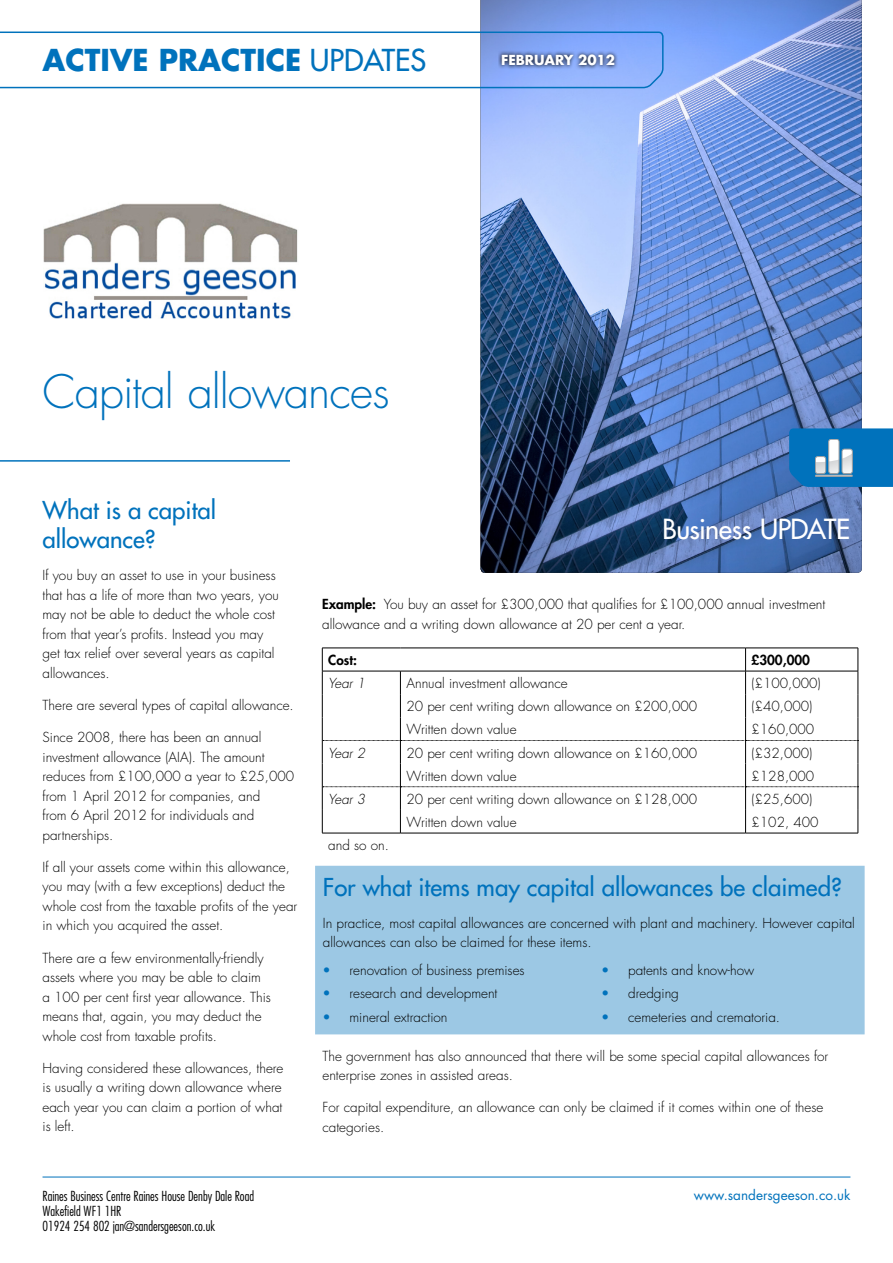
<style>
.page{position:relative;width:893px;height:1263px;background:#fff}
.page>*{position:absolute;margin:0;border:0;box-sizing:border-box;transform-origin:0 0}
.t1{font:300 45px "Futura Std";letter-spacing:-.025em;color:#0072bc}
.t2{font:700 29.4px "Futura";color:#0072bc}
.t3{font:29.4px "Futura";color:#0072bc}
.t4{font:27px "Futura";letter-spacing:-.02em;color:#fff}
.t5{font:24px/28.5px "Futura";color:#0072bc}
.t6{font:300 13.5px/19.5px "Futura Std";color:#000}
.t7{font:300 condensed 13.5px/15px "Futura";color:#000}
.t8{font:13.5px "Futura";color:#0072bc}
.t9{font:italic 300 13.5px "Futura Std";color:#000}
.t10{font:800 13.5px "Futura Std";color:#000}
.t11{font:700 13.5px "Futura";color:#fff}
.s1{font-weight:400}
.s2{font-weight:800}
.s3{color:#0072bc}
</style>
<div class="page">
<div style="left:315px;top:866px;width:550px;height:168px;background:#9cc8e4"></div>
<img style="left:480px;top:0;width:382px;height:573px">
<svg style="left:322px;top:648px;width:537px;height:185px"></svg>
<hr style="left:322px;top:833px;width:78px;height:1px;background:#000">
<hr style="left:400px;top:833px;width:346px;height:1px;background:#000">
<hr style="left:746px;top:833px;width:112px;height:1px;background:#000">
<hr style="left:322px;top:671px;width:78px;height:1px;background:#000">
<hr style="left:400px;top:671px;width:346px;height:1px;background:#000">
<hr style="left:746px;top:671px;width:112px;height:1px;background:#000">
<svg style="left:0;top:31px;width:664px;height:58px"></svg>
<hr style="left:43px;top:1177px;width:807px;height:1px;background:#0072bc">
<svg style="left:498px;top:50px;width:121px;height:20px;background:#637cb5"></svg>
<hr style="left:0;top:460px;width:290px;height:2px;background:#0072bc">
<img style="left:44px;top:203px;width:254px;height:116px">
<svg style="left:789px;top:428px;width:104px;height:59px;background:#2482c0"></svg>
<h2 class="t2" style="left:43px;top:40px;width:304px">ACTIVE PRACTICE <span class="s1">Update</span></h2>
<h2 class="t3" style="left:411px;top:41px;width:17px">s</h2>
<p class="t11" style="left:501px;top:51px;width:116px">FEBRUARY 2012</p>
<h1 class="t1" style="left:43px;top:365px;width:348px">Capital allowances</h1>
<h3 class="t5" style="left:43px;top:496px;width:175px">What is a capital allowance?</h3>
<p class="t6" style="left:43px;top:566px;width:238px">If you buy an asset to use in your business that has a life of more than two years, you may not be able to deduct the whole cost from that year’s profits. Instead you may get tax relief over several years as capital allowances.</p>
<p class="t6" style="left:43px;top:696px;width:253px">There are several types of capital allowance.</p>
<p class="t6" style="left:43px;top:728px;width:253px">Since 2008, there has been an annual investment allowance (AIA). The amount reduces from £100,000 a year to £25,000 from 1 April 2012 for companies, and<br>from 6 April 2012 for individuals and partnerships.</p>
<p class="t6" style="left:43px;top:857px;width:256px">If all your assets come within this allowance, you may (with a few exceptions) deduct the whole cost from the taxable profits of the year in which you acquired the asset.</p>
<p class="t6" style="left:43px;top:948px;width:230px">There are a few environmentally-friendly assets where you may be able to claim a 100 per cent first year allowance. This means that, again, you may deduct the whole cost from taxable profits.</p>
<p class="t6" style="left:43px;top:1058px;width:242px">Having considered these allowances, there is usually a writing down allowance where each year you can claim a portion of what is left.</p>
<p class="t7" style="left:43px;top:1188px;width:213px">Raines Business Centre Raines House Denby Dale Road<br>Wakefield WF1 1HR<br>01924 254 802 jan@sandersgeeson.co.uk</p>
<h3 class="t4" style="left:662px;top:511px;width:189px">Business UPDATE</h3>
<p class="t6" style="left:322px;top:595px;width:505px"><span class="s2">Example:</span> You buy an asset for £300,000 that qualifies for £100,000 annual investment allowance and a writing down allowance at 20 per cent a year.</p>
<p class="t10" style="left:328px;top:651px;width:30px">Cost:</p>
<p class="t10" style="left:752px;top:651px;width:60px">£300,000</p>
<p class="t9" style="left:328px;top:675px;width:38px">Year 1</p>
<p class="t6" style="left:406px;top:674px;width:163px">Annual investment allowance</p>
<p class="t6" style="left:752px;top:674px;width:71px">(£100,000)</p>
<p class="t6" style="left:406px;top:697px;width:292px">20 per cent writing down allowance on £200,000</p>
<p class="t6" style="left:752px;top:697px;width:62px">(£40,000)</p>
<p class="t6" style="left:406px;top:720px;width:112px">Written down value</p>
<p class="t6" style="left:752px;top:720px;width:64px">£160,000</p>
<p class="t9" style="left:328px;top:744px;width:38px">Year 2</p>
<p class="t6" style="left:406px;top:743px;width:292px">20 per cent writing down allowance on £160,000</p>
<p class="t6" style="left:752px;top:743px;width:62px">(£32,000)</p>
<p class="t6" style="left:406px;top:766px;width:112px">Written down value</p>
<p class="t6" style="left:752px;top:766px;width:64px">£128,000</p>
<p class="t9" style="left:328px;top:791px;width:38px">Year 3</p>
<p class="t6" style="left:406px;top:790px;width:292px">20 per cent writing down allowance on £128,000</p>
<p class="t6" style="left:752px;top:790px;width:62px">(£25,600)</p>
<p class="t6" style="left:406px;top:813px;width:112px">Written down value</p>
<p class="t6" style="left:752px;top:813px;width:68px">£102, 400</p>
<p class="t6" style="left:328px;top:836px;width:62px">and so on.</p>
<h3 class="t5" style="left:323px;top:872px;width:520px">For what items may capital allowances be claimed?</h3>
<p class="t6" style="left:323px;top:914px;width:533px">In practice, most capital allowances are concerned with plant and machinery. However capital allowances can also be claimed for these items.</p>
<p class="t6" style="left:322px;top:960px;width:204px"><span class="s3">•</span> renovation of business premises</p>
<p class="t6" style="left:322px;top:984px;width:176px"><span class="s3">•</span> research and development</p>
<p class="t6" style="left:322px;top:1008px;width:127px"><span class="s3">•</span> mineral extraction</p>
<p class="t6" style="left:601px;top:960px;width:155px"><span class="s3">•</span> patents and know-how</p>
<p class="t6" style="left:601px;top:984px;width:79px"><span class="s3">•</span> dredging</p>
<p class="t6" style="left:601px;top:1008px;width:180px"><span class="s3">•</span> cemeteries and crematoria.</p>
<p class="t6" style="left:322px;top:1046px;width:507px">The government has also announced that there will be some special capital allowances for enterprise zones in assisted areas.</p>
<p class="t6" style="left:322px;top:1098px;width:502px">For capital expenditure, an allowance can only be claimed if it comes within one of these categories.</p>
<p class="t8" style="left:694px;top:1186px;width:158px">www.sandersgeeson.co.uk</p>
</div>
